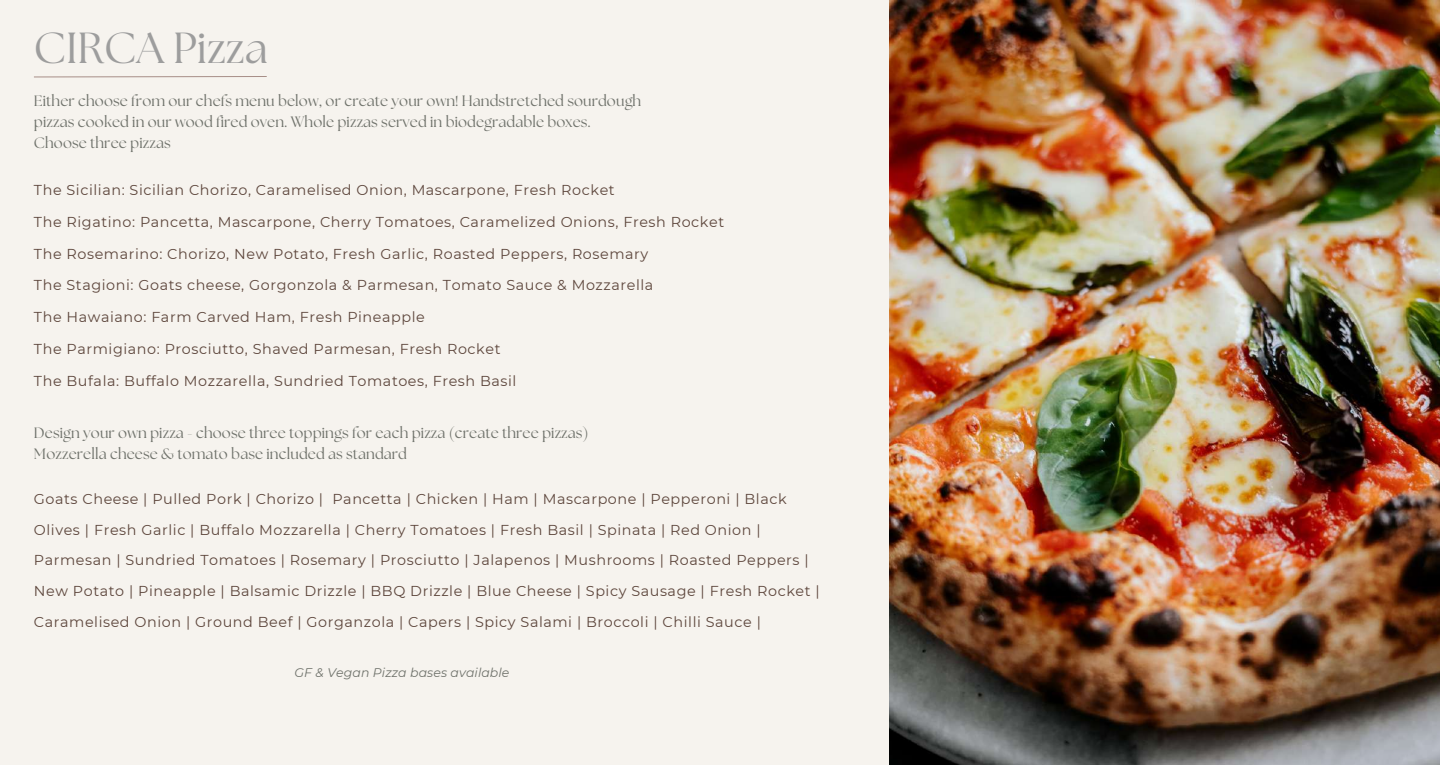
<style>
.page{position:relative;width:1440px;height:765px;background:#f6f3ee}
.page>*{position:absolute;margin:0;border:0;box-sizing:border-box;transform-origin:0 0}
.t1{font:43.38px "The Seasons";color:#9d9d9d}
.t2{font:15px/20.6px "The Seasons";letter-spacing:.005em;color:#6f726b}
.t3{font:14.38px/31px "Montserrat";letter-spacing:.04em;color:#5d463c}
.t4{font:italic 12.5px "Montserrat";letter-spacing:.005em;color:#6f726b}
</style>
<div class="page">
<img style="left:889px;top:0;width:551px;height:765px">
<svg style="left:34px;top:76px;width:233px;height:2px"></svg>
<h1 class="t1" style="left:34px;top:28px;width:235px">CIRCA Pizza</h1>
<p class="t2" style="left:34px;top:92px;width:609px">Either choose from our chefs menu below, or create your own! Handstretched sourdough pizzas cooked in our wood fired oven. Whole pizzas served in biodegradable boxes.<br>Choose three pizzas</p>
<p class="t3" style="left:34px;top:174px;width:582px">The Sicilian: Sicilian Chorizo, Caramelised Onion, Mascarpone, Fresh Rocket</p>
<p class="t3" style="left:34px;top:206px;width:692px">The Rigatino: Pancetta, Mascarpone, Cherry Tomatoes, Caramelized Onions, Fresh Rocket</p>
<p class="t3" style="left:34px;top:238px;width:616px">The Rosemarino: Chorizo, New Potato, Fresh Garlic, Roasted Peppers, Rosemary</p>
<p class="t3" style="left:34px;top:270px;width:621px">The Stagioni: Goats cheese, Gorgonzola &amp; Parmesan, Tomato Sauce &amp; Mozzarella</p>
<p class="t3" style="left:34px;top:302px;width:392px">The Hawaiano: Farm Carved Ham, Fresh Pineapple</p>
<p class="t3" style="left:34px;top:334px;width:468px">The Parmigiano: Prosciutto, Shaved Parmesan, Fresh Rocket</p>
<p class="t3" style="left:34px;top:365px;width:484px">The Bufala: Buffalo Mozzarella, Sundried Tomatoes, Fresh Basil</p>
<p class="t2" style="left:34px;top:424px;width:556px">Design your own pizza - choose three toppings for each pizza (create three pizzas)<br>Mozzerella cheese &amp; tomato base included as standard</p>
<p class="t3" style="left:34px;top:483px;width:787px">Goats Cheese | Pulled Pork | Chorizo | Pancetta | Chicken | Ham | Mascarpone | Pepperoni | Black Olives | Fresh Garlic | Buffalo Mozzarella | Cherry Tomatoes | Fresh Basil | Spinata | Red Onion | Parmesan | Sundried Tomatoes | Rosemary | Prosciutto | Jalapenos | Mushrooms | Roasted Peppers | New Potato | Pineapple | Balsamic Drizzle | BBQ Drizzle | Blue Cheese | Spicy Sausage | Fresh Rocket | Caramelised Onion | Ground Beef | Gorganzola | Capers | Spicy Salami | Broccoli | Chilli Sauce |</p>
<p class="t4" style="left:295px;top:665px;width:216px">GF &amp; Vegan Pizza bases available</p>
</div>
